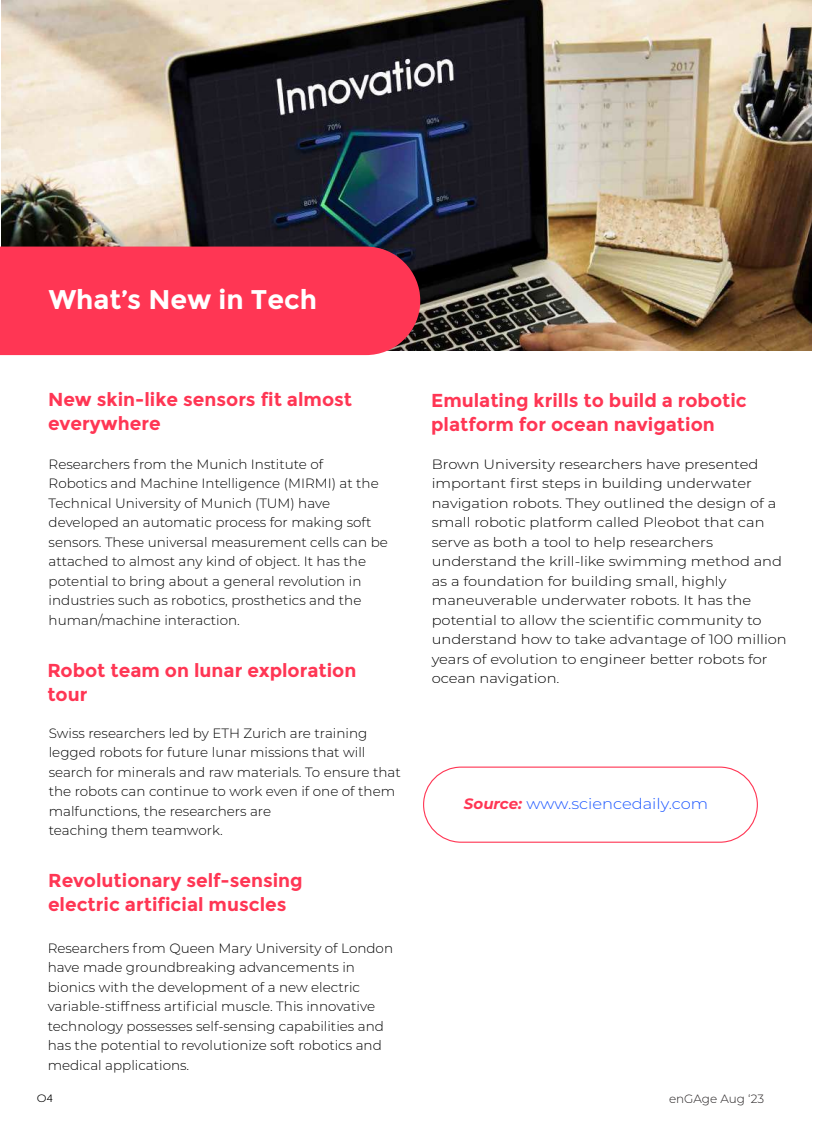
<style>
.page{position:relative;width:813px;height:1137px;background:#fff}
.page>*{position:absolute;margin:0;border:0;box-sizing:border-box;transform-origin:0 0}
.t1{font:700 27px "Montserrat";color:#fff}
.t2{font:700 18.75px/24px "Montserrat";color:#ff3654}
.t3{font:300 15px "Montserrat";color:#1b55ff;scale:1.09 1}
.t4{font:300 13.5px/19.5px "Montserrat";color:#000}
.t5{font:300 13.5px/19.5px "Montserrat";color:#000;scale:1.09 1}
.t6{font:300 12px "Montserrat";color:#231f20}
.t7{font:10.5px "Visby CF";color:#000;scale:1.14 1}
.s1{font-weight:700;font-style:italic;color:#ff3654}
</style>
<div class="page">
<img style="left:1px;top:0;width:810px;height:350px">
<svg style="left:423px;top:766px;width:334px;height:76px"></svg>
<div style="left:0;top:246px;width:420px;height:109px;background:#ff3654"></div>
<h1 class="t1" style="left:49px;top:283px;width:270px">What’s New in Tech</h1>
<h2 class="t2" style="left:48px;top:387px;width:305px">New skin-like sensors fit almost everywhere</h2>
<p class="t4" style="left:49px;top:453px;width:340px">Researchers from the Munich Institute of<br>Robotics and Machine Intelligence (MIRMI) at the Technical University of Munich (TUM) have developed an automatic process for making soft sensors. These universal measurement cells can be attached to almost any kind of object. It has the potential to bring about a general revolution in industries such as robotics, prosthetics and the human/machine interaction.</p>
<h2 class="t2" style="left:47px;top:658px;width:310px">Robot team on lunar exploration tour</h2>
<p class="t4" style="left:49px;top:722px;width:353px">Swiss researchers led by ETH Zurich are training legged robots for future lunar missions that will search for minerals and raw materials. To ensure that the robots can continue to work even if one of them malfunctions, the researchers are<br>teaching them teamwork.</p>
<h2 class="t2" style="left:48px;top:868px;width:256px">Revolutionary self-sensing electric artificial muscles</h2>
<p class="t4" style="left:48px;top:937px;width:347px">Researchers from Queen Mary University of London have made groundbreaking advancements in bionics with the development of a new electric variable-stiffness artificial muscle. This innovative technology possesses self-sensing capabilities and has the potential to revolutionize soft robotics and medical applications.</p>
<h2 class="t2" style="left:431px;top:388px;width:317px">Emulating krills to build a robotic platform for ocean navigation</h2>
<p class="t5" style="left:431px;top:453px;width:327px">Brown University researchers have presented important first steps in building underwater navigation robots. They outlined the design of a small robotic platform called Pleobot that can serve as both a tool to help researchers understand the krill-like swimming method and as a foundation for building small, highly maneuverable underwater robots. It has the potential to allow the scientific community to understand how to take advantage of 100 million years of evolution to engineer better robots for ocean navigation.</p>
<p class="t3" style="left:463px;top:793px;width:225px"><span class="s1">Source:</span> www.sciencedaily.com</p>
<p class="t7" style="left:37px;top:1090px;width:16px">04</p>
<p class="t6" style="left:668px;top:1089px;width:97px">enGAge Aug ‘23</p>
</div>
